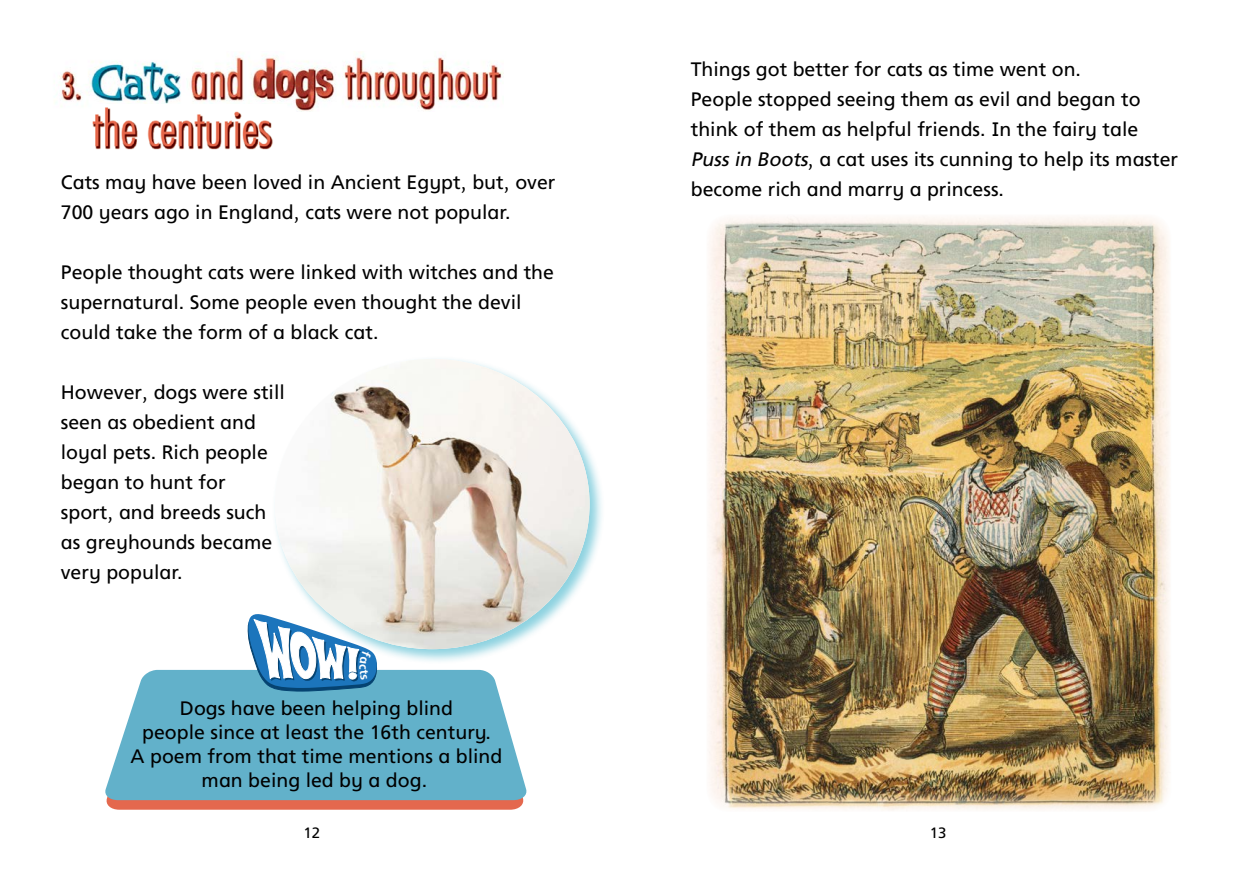
<style>
.page{position:relative;width:1254px;height:888px;background:#fff}
.page>*{position:absolute;margin:0;border:0;box-sizing:border-box;transform-origin:0 0}
.t1{font:19.5px/30px "Infant Frutiger";color:#000}
.t2{font:15px "Infant Frutiger";color:#000}
.t3{font:700 12.3px "Infant Frutiger";color:#fff}
.s1{font-family:"Sassoon Primary"}
.s2{font-style:italic}
</style>
<div class="page">
<div style="left:272px;top:356px;width:333px;height:308px;background:#009bba;opacity:.45"></div>
<img style="left:275px;top:359px;width:314px;height:290px">
<img style="left:709px;top:217px;width:461px;height:594px">
<svg style="left:106px;top:800px;width:418px;height:10px;background:#e36f57"></svg>
<svg style="left:105px;top:670px;width:422px;height:130px;background:#6fb7ce"></svg>
<img style="left:59px;top:52px;width:444px;height:60px">
<img style="left:92px;top:105px;width:195px;height:45px">
<svg style="left:247px;top:614px;width:130px;height:77px"></svg>
<p class="t1" style="left:61px;top:167px;width:496px">Cats may have been loved in Ancient Egypt<span class="s1">,</span> but<span class="s1">,</span> over<br>700 years ago in England<span class="s1">,</span> cats were not popular.</p>
<p class="t1" style="left:61px;top:257px;width:494px">People thought cats were linked with witches and the supernatural. Some people even thought the devil could take the form of a black cat.</p>
<p class="t1" style="left:61px;top:377px;width:225px">However<span class="s1">,</span> dogs were still seen as obedient and loyal pets. Rich people began to hunt for<br>sport<span class="s1">,</span> and breeds such as greyhounds became very popular.</p>
<p class="t3" style="left:371px;top:664px;width:7px;rotate:90deg">c</p>
<p class="t1" style="left:131px;top:696px;width:373px;line-height:24px;text-align:center">Dogs have been helping blind<br>people since at least the 16th century.<br>A poem from that time mentions a blind man being led by a dog.</p>
<p class="t2" style="left:304px;top:824px;width:18px">12</p>
<p class="t1" style="left:691px;top:54px;width:489px">Things got better for cats as time went on.<br>People stopped seeing them as evil and began to think of them as helpful friends. In the fairy tale <span class="s2">Puss in Boots</span><span class="s1">,</span> a cat uses its cunning to help its master become rich and marry a princess.</p>
<p class="t2" style="left:930px;top:824px;width:18px">13</p>
</div>
